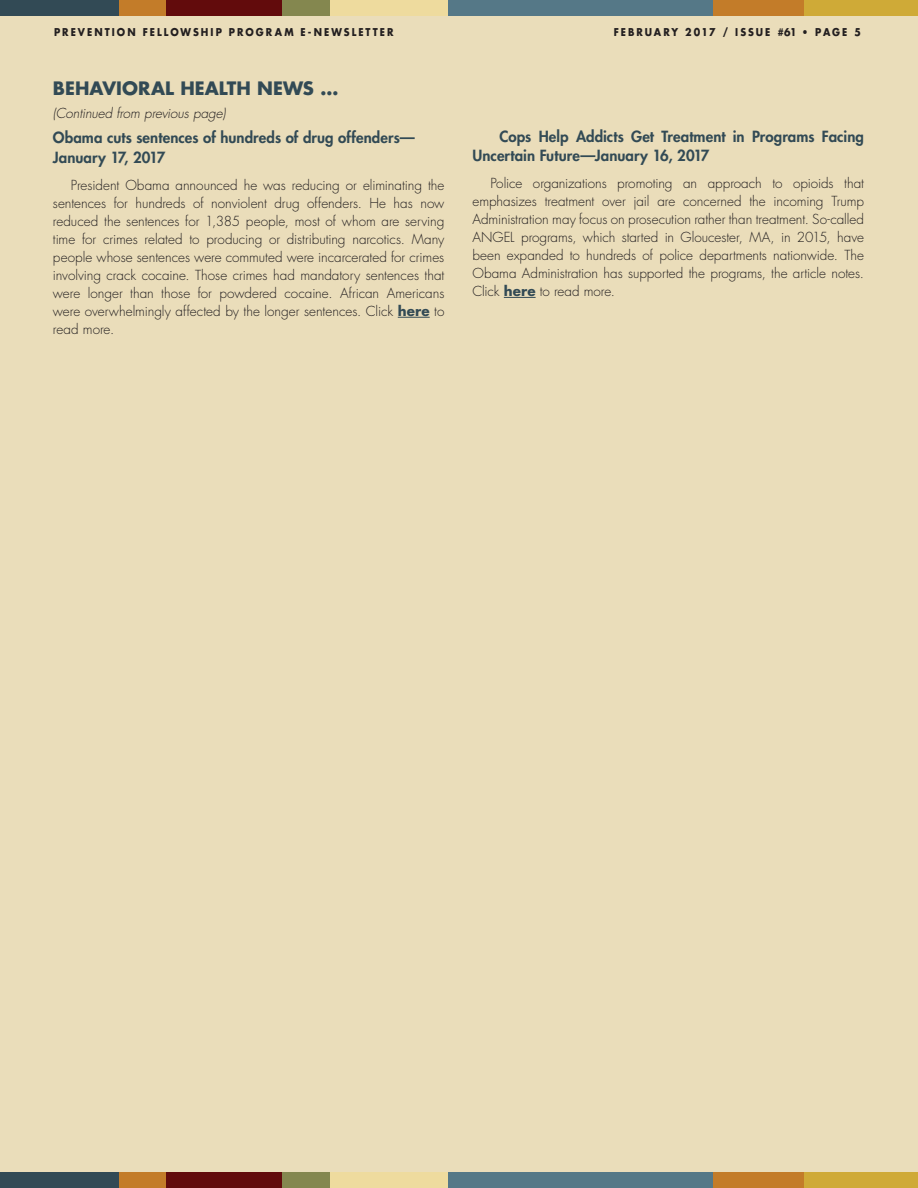
<style>
.page{position:relative;width:918px;height:1188px;background:#eaddba}
.page>*{position:absolute;margin:0;border:0;box-sizing:border-box;transform-origin:0 0}
.t1{font:700 18px "Futura";letter-spacing:.005em;color:#324a55}
.t2{font:800 15px/19.5px "Futura";letter-spacing:.005em;color:#324a55}
.t3{font:300 13.5px/18px "Futura Std";color:#231f20;text-align:justify}
.t4{font:italic 300 13.5px "Futura Std";letter-spacing:-.01em;color:#231f20}
.t5{font:700 10.5px "Futura Std";letter-spacing:.215em;color:#231f20;scale:.9 1}
.s1{font-weight:700;color:#324a55}
</style>
<div class="page">
<div style="left:0;top:0;width:119px;height:16px;background:#324a55"></div>
<div style="left:119px;top:0;width:47px;height:16px;background:#c37c29"></div>
<div style="left:166px;top:0;width:116px;height:16px;background:#620b0c"></div>
<div style="left:282px;top:0;width:48px;height:16px;background:#84874f"></div>
<div style="left:330px;top:0;width:118px;height:16px;background:#eedb9e"></div>
<div style="left:448px;top:0;width:265px;height:16px;background:#557887"></div>
<div style="left:713px;top:0;width:91px;height:16px;background:#c37c29"></div>
<div style="left:804px;top:0;width:114px;height:16px;background:#cfaa37"></div>
<div style="left:0;top:1172px;width:119px;height:16px;background:#324a55"></div>
<div style="left:119px;top:1172px;width:47px;height:16px;background:#c37c29"></div>
<div style="left:166px;top:1172px;width:116px;height:16px;background:#620b0c"></div>
<div style="left:282px;top:1172px;width:48px;height:16px;background:#84874f"></div>
<div style="left:330px;top:1172px;width:118px;height:16px;background:#eedb9e"></div>
<div style="left:448px;top:1172px;width:265px;height:16px;background:#557887"></div>
<div style="left:713px;top:1172px;width:91px;height:16px;background:#c37c29"></div>
<div style="left:804px;top:1172px;width:114px;height:16px;background:#cfaa37"></div>
<hr style="left:398px;top:317px;width:32px;height:1px;background:#324a55">
<hr style="left:504px;top:297px;width:32px;height:1px;background:#324a55">
<p class="t5" style="left:54px;top:25px;width:379px">PREVENTION FELLOWSHIP PROGRAM E-NEWSLETTER</p>
<p class="t5" style="left:614px;top:25px;width:276px">FEBRUARY 2017 / ISSUE #61 • PAGE 5</p>
<h1 class="t1" style="left:53px;top:76px;width:287px">BEHAVIORAL HEALTH NEWS …</h1>
<p class="t4" style="left:53px;top:105px;width:174px">(Continued from previous page)</p>
<p class="t2" style="left:53px;top:128px;width:363px">Obama cuts sentences of hundreds of drug offenders—<br>January 17, 2017</p>
<p class="t3" style="left:53px;top:176px;width:393px;text-indent:18px">President Obama announced he was reducing or eliminating the sentences for hundreds of nonviolent drug offenders. He has now reduced the sentences for 1,385 people, most of whom are serving time for crimes related to producing or distributing narcotics. Many people whose sentences were commuted were incarcerated for crimes involving crack cocaine. Those crimes had mandatory sentences that were longer than those for powdered cocaine. African Americans were overwhelmingly affected by the longer sentences. Click <span class="s1">here</span> to read more.</p>
<p class="t2" style="left:472px;top:126px;width:393px;text-indent:27px">Cops Help Addicts Get Treatment in Programs Facing<br>Uncertain Future—January 16, 2017</p>
<p class="t3" style="left:473px;top:175px;width:393px;text-indent:18px">Police organizations promoting an approach to opioids that emphasizes treatment over jail are concerned the incoming Trump Administration may focus on prosecution rather than treatment. So-called ANGEL programs, which started in Gloucester, MA, in 2015, have been expanded to hundreds of police departments nationwide. The Obama Administration has supported the programs, the article notes.<br>Click <span class="s1">here</span> to read more.</p>
</div>
